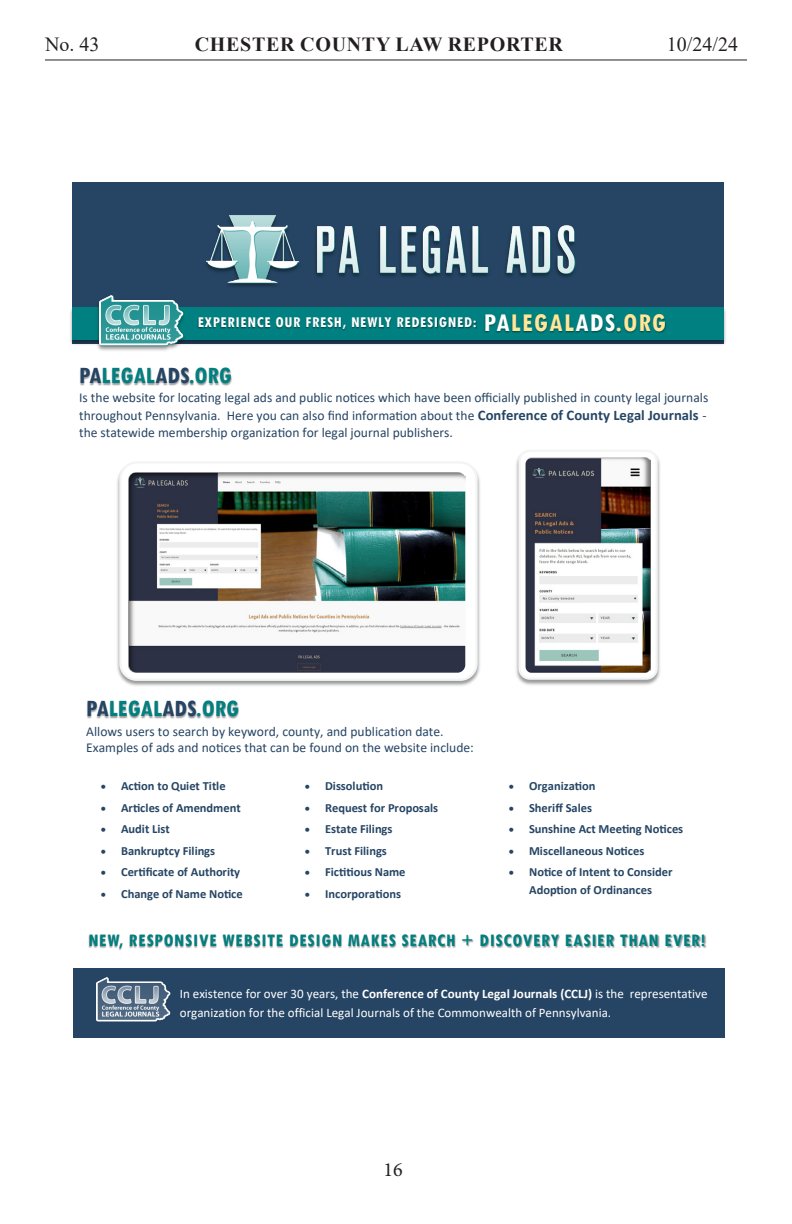
<style>
.page{position:relative;width:792px;height:1224px;background:#fff}
.page>*{position:absolute;margin:0;border:0;box-sizing:border-box;transform-origin:0 0}
.t1{font:700 condensed 24.8px "Tw Cen";color:#008080}
.t2{font:700 20px "Times New Roman";letter-spacing:.035em;color:#231f20}
.t3{font:20px "Times New Roman";color:#231f20}
.t4{font:20px "Minion Pro";color:#231f20}
.t5{font:700 condensed 18.8px "Tw Cen";letter-spacing:.04em;color:#008080}
.t6{font:700 condensed 15.8px "Tw Cen";letter-spacing:.04em;color:#fff}
.t7{font:13.6px/17.2px "Calibri";color:#264564;text-align:justify}
.t8{font:13px/18.8px "Calibri";color:#fff}
.t9{font:700 12.6px "Calibri";color:#264564}
.t10{font:700 12.4px/18px "Calibri";letter-spacing:-.005em;color:#264564;text-align:center}
.s1{font-size:27.2px}
.s2{font-size:27.2px;color:#ffe699}
.s3{color:#264564}
.s4{font-weight:700;font-size:14.6px}
.s5{font-weight:700}
</style>
<div class="page">
<hr style="left:45px;top:59px;width:702px;height:1px;background:#231f20">
<div style="left:72px;top:182px;width:652px;height:161px;background:#264564"></div>
<img style="left:70px;top:309px;width:656px;height:36px">
<div style="left:72px;top:307px;width:652px;height:32px;background:#008080"></div>
<img style="left:228px;top:260px;width:348px;height:27px">
<img style="left:206px;top:215px;width:369px;height:68px">
<img style="left:516px;top:458px;width:144px;height:227px">
<div style="left:518px;top:450px;width:140px;height:230px;background:#fff;border:2px solid #f3f4f4;border-radius:10px"></div>
<img style="left:525px;top:458px;width:125px;height:215px">
<img style="left:80px;top:369px;width:5px;height:17px">
<img style="left:85px;top:368px;width:136px;height:18px">
<img style="left:138px;top:368px;width:67px;height:18px">
<img style="left:221px;top:368px;width:11px;height:18px">
<img style="left:87px;top:702px;width:5px;height:17px">
<img style="left:92px;top:701px;width:147px;height:18px">
<img style="left:146px;top:701px;width:67px;height:18px">
<div style="left:73px;top:969px;width:652px;height:69px;background:#264564"></div>
<img style="left:97px;top:978px;width:74px;height:44px">
<img style="left:117px;top:475px;width:363px;height:211px">
<div style="left:119px;top:461px;width:359px;height:220px;background:#fff;border:2px solid #f3f4f4;border-radius:16px"></div>
<img style="left:129px;top:472px;width:336px;height:201px">
<img style="left:88px;top:935px;width:618px;height:16px">
<img style="left:189px;top:318px;width:277px;height:25px">
<img style="left:466px;top:315px;width:27px;height:30px">
<img style="left:493px;top:315px;width:64px;height:30px">
<img style="left:557px;top:315px;width:40px;height:30px">
<img style="left:597px;top:315px;width:52px;height:30px">
<img style="left:649px;top:315px;width:52px;height:30px">
<img style="left:94px;top:304px;width:95px;height:47px">
<img style="left:99px;top:295px;width:85px;height:52px">
<h2 class="t3" style="left:45px;top:31px;width:56px">No. 43</h2>
<h2 class="t2" style="left:195px;top:30px;width:370px">CHESTER COUNTY LAW REPORTER</h2>
<h2 class="t3" style="left:667px;top:31px;width:73px">10/24/24</h2>
<p class="t6" style="left:198px;top:313px;width:470px">EXPERIENCE OUR FRESH, NEWLY REDESIGNED: <span class="s1">PA</span><span class="s2">LEGAL</span><span class="s1">ADS</span><span class="s2">.ORG</span></p>
<h1 class="t1" style="left:79px;top:360px;width:154px"><span class="s3">PA</span>LEGAL<span class="s3">ADS</span>.ORG</h1>
<p class="t7" style="left:79px;top:389px;width:631px">Is the website for locating legal ads and public notices which have been officially published in county legal journals throughout Pennsylvania. Here you can also find information about the <span class="s4">Conference of County Legal Journals</span> - the statewide membership organization for legal journal publishers.</p>
<h1 class="t1" style="left:86px;top:694px;width:154px"><span class="s3">PA</span>LEGAL<span class="s3">ADS</span>.ORG</h1>
<p class="t7" style="left:86px;top:723px;width:389px;line-height:16.6px">Allows users to search by keyword, county, and publication date.<br>Examples of ads and notices that can be found on the website include:</p>
<p class="t10" style="left:101px;top:777px;width:126px">• Action to Quiet Title</p>
<p class="t10" style="left:101px;top:798px;width:142px">• Articles of Amendment</p>
<p class="t9" style="left:101px;top:820px;width:71px">• Audit List</p>
<p class="t10" style="left:101px;top:841px;width:116px">• Bankruptcy Filings</p>
<p class="t10" style="left:101px;top:863px;width:141px">• Certificate of Authority</p>
<p class="t10" style="left:101px;top:884px;width:144px">• Change of Name Notice</p>
<p class="t10" style="left:305px;top:777px;width:80px">• Dissolution</p>
<p class="t10" style="left:305px;top:798px;width:135px">• Request for Proposals</p>
<p class="t9" style="left:305px;top:820px;width:89px">• Estate Filings</p>
<p class="t10" style="left:305px;top:841px;width:84px">• Trust Filings</p>
<p class="t10" style="left:305px;top:863px;width:102px">• Fictitious Name</p>
<p class="t10" style="left:305px;top:884px;width:98px">• Incorporations</p>
<p class="t10" style="left:509px;top:777px;width:88px">• Organization</p>
<p class="t10" style="left:509px;top:798px;width:85px">• Sheriff Sales</p>
<p class="t9" style="left:509px;top:820px;width:176px">• Sunshine Act Meeting Notices</p>
<p class="t10" style="left:509px;top:841px;width:137px">• Miscellaneous Notices</p>
<p class="t10" style="left:509px;top:863px;width:165px">• Notice of Intent to Consider<br>Adoption of Ordinances</p>
<h3 class="t5" style="left:88px;top:929px;width:618px">NEW, RESPONSIVE WEBSITE DESIGN MAKES SEARCH + DISCOVERY EASIER THAN EVER!</h3>
<p class="t8" style="left:180px;top:984px;width:529px">In existence for over 30 years, the <span class="s5">Conference of County Legal Journals (CCLJ)</span> is the representative organization for the official Legal Journals of the Commonwealth of Pennsylvania.</p>
<h2 class="t4" style="left:384px;top:1157px;width:21px">16</h2>
</div>
